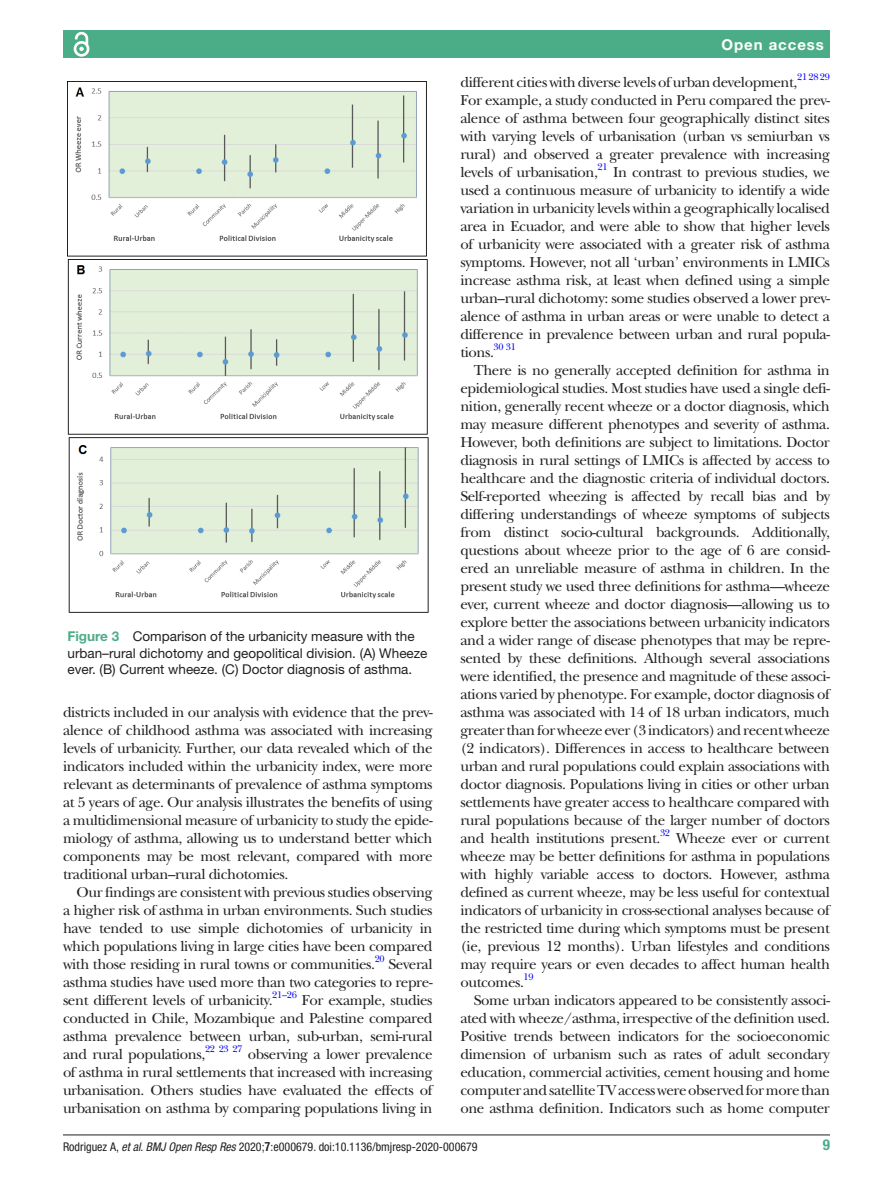
<style>
.page{position:relative;width:893px;height:1191px;background:#fff}
.page>*{position:absolute;margin:0;border:0;box-sizing:border-box;transform-origin:0 0}
.t1{font:15px/18px "New Baskerville";letter-spacing:-.025em;color:#231f20;text-align:justify}
.t2{font:700 15px "Helvetica Neue LT Std";letter-spacing:.065em;color:#fff}
.t3{font:700 condensed 15px "Helvetica Neue LT Std";color:#4bad87}
.t4{font:13.5px/16.2px "Helvetica Neue LT Std";color:#231f20}
.t5{font:condensed 12px "Helvetica Neue LT Std";color:#231f20}
.t6{font:9.9px "New Baskerville";letter-spacing:-.025em;color:#00f}
.s1{font-weight:700;color:#4bad87}
.s2{font-style:italic}
.s3{font-family:"Helvetica";font-weight:700}
</style>
<div class="page">
<hr style="left:63px;top:1134px;width:767px;height:1px;background:#231f20">
<div style="left:63px;top:31px;width:767px;height:27px;background:#4bad87"></div>
<svg style="left:73px;top:31px;width:17px;height:26px"></svg>
<img style="left:68px;top:81px;width:360px;height:532px">
<p class="t4" style="left:68px;top:628px;width:362px"><span class="s1">Figure 3</span> Comparison of the urbanicity measure with the urban–rural dichotomy and geopolitical division. (A) Wheeze ever. (B) Current wheeze. (C) Doctor diagnosis of asthma.</p>
<p class="t1" style="left:63px;top:703px;width:371px">districts included in our analysis with evidence that the prev&shy;alence of childhood asthma was associated with increasing levels of urbanicity. Further, our data revealed which of the indicators included within the urbanicity index, were more relevant as determinants of prevalence of asthma symptoms at 5 years of age. Our analysis illustrates the benefits of using a multidimensional measure of urbanicity to study the epide&shy;miology of asthma, allowing us to understand better which components may be most relevant, compared with more traditional urban–rural dichotomies.</p>
<p class="t1" style="left:63px;top:883px;width:371px;text-indent:14px">Our findings are consistent with previous studies observing a higher risk of asthma in urban environments. Such studies have tended to use simple dichotomies of urbanicity in which populations living in large cities have been compared with those residing in rural towns or communities.</p>
<p class="t6" style="left:375px;top:953px;width:12px">20</p>
<p class="t1" style="left:63px;top:955px;width:371px;text-indent:326px">Several asthma studies have used more than two categories to repre&shy;sent different levels of urbanicity.</p>
<p class="t6" style="left:272px;top:989px;width:26px">21–26</p>
<p class="t1" style="left:63px;top:991px;width:371px;text-indent:239px">For example, studies conducted in Chile, Mozambique and Palestine compared asthma prevalence between urban, sub-urban, semi-rural and rural populations,</p>
<p class="t6" style="left:205px;top:1043px;width:39px">22 23 27</p>
<p class="t1" style="left:63px;top:1045px;width:371px;text-indent:185px">observing a lower prevalence of asthma in rural settlements that increased with increasing urbanisation. Others studies have evaluated the effects of urbanisation on asthma by comparing populations living in</p>
<p class="t2" style="left:721px;top:35px;width:104px">Open access</p>
<p class="t1" style="left:460px;top:73px;width:371px">different cities with diverse levels of urban development,<sup>21</sup> <sup>28</sup> <sup>29<br></sup>For example, a study conducted in Peru compared the prev&shy;alence of asthma between four geographically distinct sites with varying levels of urbanisation (urban vs semiurban vs rural) and observed a greater prevalence with increasing levels of urbanisation,</p>
<p class="t6" style="left:598px;top:161px;width:12px">21</p>
<p class="t1" style="left:460px;top:163px;width:371px;text-indent:153px">In contrast to previous studies, we used a continuous measure of urbanicity to identify a wide variation in urbanicity levels within a geographically localised area in Ecuador, and were able to show that higher levels of urbanicity were associated with a greater risk of asthma symptoms. However, not all ‘urban’ environments in LMICs increase asthma risk, at least when defined using a simple urban–rural dichotomy: some studies observed a lower prev&shy;alence of asthma in urban areas or were unable to detect a difference in prevalence between urban and rural popula&shy;tions.</p>
<p class="t6" style="left:494px;top:341px;width:24px">30 31</p>
<p class="t1" style="left:460px;top:361px;width:371px;text-indent:14px">There is no generally accepted definition for asthma in epidemiological studies. Most studies have used a single defi&shy;nition, generally recent wheeze or a doctor diagnosis, which may measure different phenotypes and severity of asthma.<br>However, both definitions are subject to limitations. Doctor diagnosis in rural settings of LMICs is affected by access to healthcare and the diagnostic criteria of individual doctors.<br>Self-reported wheezing is affected by recall bias and by differing understandings of wheeze symptoms of subjects from distinct socio-cultural backgrounds. Additionally, questions about wheeze prior to the age of 6 are consid&shy;ered an unreliable measure of asthma in children. In the present study we used three definitions for asthma—wheeze ever, current wheeze and doctor diagnosis—allowing us to explore better the associations between urbanicity indicators and a wider range of disease phenotypes that may be repre&shy;sented by these definitions. Although several associations were identified, the presence and magnitude of these associ&shy;ations varied by phenotype. For example, doctor diagnosis of asthma was associated with 14 of 18 urban indicators, much greater than for wheeze ever (3 indicators) and recent wheeze (2 indicators). Differences in access to healthcare between urban and rural populations could explain associations with doctor diagnosis. Populations living in cities or other urban settlements have greater access to healthcare compared with rural populations because of the larger number of doctors and health institutions present.</p>
<p class="t6" style="left:660px;top:827px;width:12px">32</p>
<p class="t1" style="left:460px;top:829px;width:371px;text-indent:216px">Wheeze ever or current wheeze may be better definitions for asthma in populations with highly variable access to doctors. However, asthma defined as current wheeze, may be less useful for contextual indicators of urbanicity in cross-sectional analyses because of the restricted time during which symptoms must be present (ie, previous 12 months). Urban lifestyles and conditions may require years or even decades to affect human health outcomes.<sup>19</sup></p>
<p class="t1" style="left:460px;top:991px;width:371px;text-indent:14px">Some urban indicators appeared to be consistently associ&shy;ated with wheeze/asthma, irrespective of the definition used.<br>Positive trends between indicators for the socioeconomic dimension of urbanism such as rates of adult secondary education, commercial activities, cement housing and home computer and satellite TV access were observed for more than one asthma definition. Indicators such as home computer</p>
<p class="t5" style="left:63px;top:1139px;width:416px">Rodriguez A, <span class="s2">et al</span>. <span class="s2">BMJ Open Resp Res</span> 2020;<span class="s3">7</span>:e000679. doi:10.1136/bmjresp-2020-000679</p>
<p class="t3" style="left:823px;top:1135px;width:9px">9</p>
</div>
